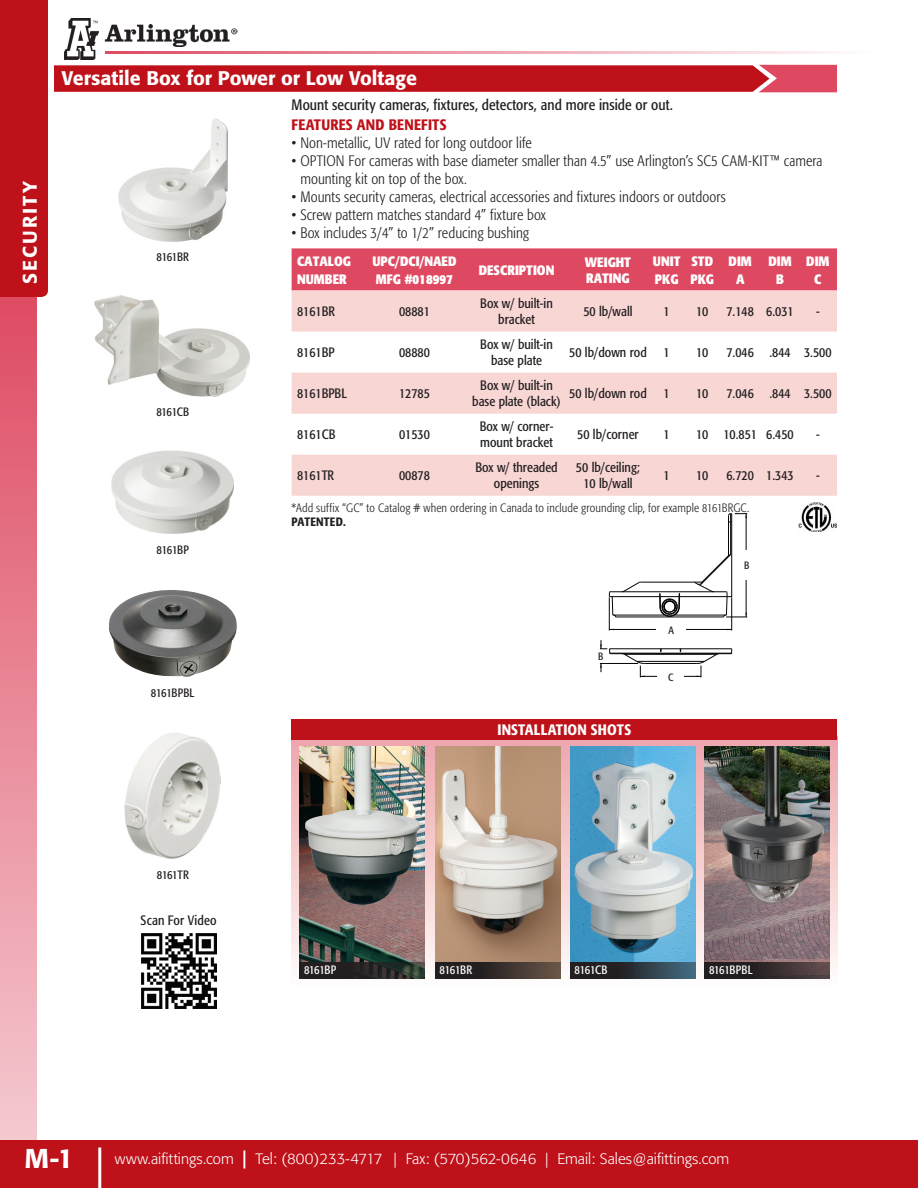
<style>
.page{position:relative;width:918px;height:1188px;background:#fff}
.page>*{position:absolute;margin:0;border:0;box-sizing:border-box;transform-origin:0 0}
.t1{font:500 27px "Formata";color:#fff}
.t2{font:500 19.5px "Formata";color:#fff}
.t3{font:500 19.5px "Formata";letter-spacing:.105em;color:#fff}
.t4{font:300 condensed 15px/18px "Formata";letter-spacing:.005em;color:#231f20}
.t5{font:300 15px "Formata";color:#fff}
.t6{font:condensed 15px "Formata";letter-spacing:.005em;color:#231f20}
.t7{font:500 condensed 15px "Formata";letter-spacing:.015em;color:#be1119}
.t8{font:500 condensed 15px "Formata";letter-spacing:.01em;color:#fff}
.t9{font:condensed 13.5px/16.2px "Formata";color:#231f20;text-align:center}
.t10{font:700 condensed 13.5px "Formata";color:#fff}
.t11{font:300 condensed 12px "Formata";letter-spacing:.015em;color:#231f20}
.t12{font:condensed 12px "Formata";letter-spacing:-.03em;color:#231f20}
.t13{font:condensed 12px "Formata";letter-spacing:-.03em;color:#fff}
.t14{font:500 condensed 12px "Formata";letter-spacing:.025em;color:#231f20}
.t15{font:condensed 10.5px "Formata";color:#231f20}
.s1{font-weight:500;font-size:18px}
</style>
<div class="page">
<hr style="left:105px;top:52px;width:813px;height:2px;background:#de4961">
<div style="left:0;top:294px;width:37px;height:894px;background:linear-gradient(to bottom,#de4b63,#f6d0d6)"></div>
<div style="left:0;top:1140px;width:918px;height:48px;background:#be1119"></div>
<hr style="left:98px;top:1148px;width:3px;height:40px;background:#fff">
<div style="left:0;top:0;width:48px;height:297px;background:#be1119"></div>
<img style="left:65px;top:18px;width:34px;height:41px">
<img style="left:104px;top:24px;width:133px;height:22px">
<img style="left:118px;top:119px;width:109px;height:122px">
<img style="left:95px;top:296px;width:154px;height:100px">
<img style="left:125px;top:733px;width:95px;height:126px">
<img style="left:141px;top:934px;width:75px;height:75px">
<img style="left:111px;top:450px;width:123px;height:83px">
<img style="left:109px;top:590px;width:128px;height:87px">
<svg style="left:54px;top:65px;width:783px;height:27px;background:#c21c25"></svg>
<img style="left:798px;top:502px;width:39px;height:30px">
<svg style="left:292px;top:740px;width:545px;height:239px;background:#d8b5ba"></svg>
<div style="left:292px;top:719px;width:545px;height:21px;background:#be1119"></div>
<img style="left:570px;top:747px;width:125px;height:215px">
<img style="left:299px;top:747px;width:125px;height:215px">
<img style="left:435px;top:747px;width:125px;height:215px">
<img style="left:705px;top:747px;width:125px;height:215px">
<svg style="left:299px;top:962px;width:125px;height:16px;background:#282826"></svg>
<svg style="left:435px;top:962px;width:125px;height:16px;background:#39302c"></svg>
<svg style="left:570px;top:962px;width:125px;height:16px;background:#2c373f"></svg>
<div style="left:705px;top:962px;width:125px;height:16px;background:linear-gradient(to right,#141415,#594648)"></div>
<div style="left:292px;top:248px;width:545px;height:43px;background:#de4961"></div>
<svg style="left:292px;top:291px;width:545px;height:205px;fill:#f8d6d4"></svg>
<hr style="left:610px;top:653px;width:121px;height:1px;background:#040503">
<hr style="left:610px;top:649px;width:122px;height:1px;background:#040503">
<svg style="left:622px;top:649px;width:97px;height:29px"></svg>
<hr style="left:600px;top:663px;width:38px;height:1px;background:#040503">
<svg style="left:599px;top:640px;width:12px;height:32px"></svg>
<hr style="left:640px;top:582px;width:54px;height:1px;background:#040503">
<hr style="left:610px;top:592px;width:116px;height:1px;background:#040503">
<hr style="left:616px;top:617px;width:108px;height:1px;background:#040503">
<hr style="left:613px;top:615px;width:52px;height:1px;background:#040503">
<hr style="left:675px;top:615px;width:51px;height:1px;background:#040503">
<svg style="left:609px;top:582px;width:32px;height:35px"></svg>
<svg style="left:659px;top:593px;width:21px;height:24px"></svg>
<hr style="left:609px;top:596px;width:51px;height:1px;background:#040503">
<hr style="left:680px;top:596px;width:47px;height:1px;background:#040503">
<svg style="left:694px;top:513px;width:54px;height:105px"></svg>
<hr style="left:609px;top:597px;width:1px;height:34px;background:#040503">
<hr style="left:731px;top:597px;width:1px;height:34px;background:#040503">
<hr style="left:609px;top:629px;width:53px;height:1px;background:#040503">
<hr style="left:679px;top:629px;width:53px;height:1px;background:#040503">
<div style="left:737px;top:550px;width:20px;height:30px;background:#fff"></div>
<div style="left:657px;top:621px;width:29px;height:18px;background:#fff"></div>
<div style="left:594px;top:650px;width:14px;height:12px;background:#fff"></div>
<div style="left:658px;top:667px;width:26px;height:20px;background:#fff"></div>
<h2 class="t3" style="left:18px;top:284px;width:104px;rotate:-90deg">SECURITY</h2>
<p class="t2" style="left:62px;top:67px;width:356px">Versatile Box for Power or Low Voltage</p>
<p class="t6" style="left:292px;top:95px;width:383px">Mount security cameras, fixtures, detectors, and more inside or out.</p>
<p class="t7" style="left:292px;top:115px;width:156px">FEATURES AND BENEFITS</p>
<p class="t4" style="left:292px;top:134px;width:242px">• Non-metallic, UV rated for long outdoor life</p>
<p class="t4" style="left:300px;top:152px;width:524px;text-indent:-9px">• OPTION For cameras with base diameter smaller than 4.5” use Arlington’s SC5 CAM-KIT™ camera mounting kit on top of the box.</p>
<p class="t4" style="left:292px;top:188px;width:436px">• Mounts security cameras, electrical accessories and fixtures indoors or outdoors</p>
<p class="t4" style="left:292px;top:206px;width:256px">• Screw pattern matches standard 4” fixture box</p>
<p class="t4" style="left:292px;top:224px;width:239px">• Box includes 3/4” to 1/2” reducing bushing</p>
<p class="t12" style="left:157px;top:250px;width:34px">8161BR</p>
<p class="t12" style="left:156px;top:404px;width:34px">8161CB</p>
<p class="t12" style="left:157px;top:543px;width:34px">8161BP</p>
<p class="t12" style="left:151px;top:686px;width:45px">8161BPBL</p>
<p class="t10" style="left:297px;top:253px;width:55px">CATALOG</p>
<p class="t10" style="left:297px;top:270px;width:51px">NUMBER</p>
<p class="t10" style="left:372px;top:253px;width:86px">UPC/DCI/NAED</p>
<p class="t10" style="left:376px;top:270px;width:79px">MFG #018997</p>
<p class="t10" style="left:479px;top:262px;width:77px">DESCRIPTION</p>
<p class="t10" style="left:585px;top:254px;width:48px">WEIGHT</p>
<p class="t10" style="left:586px;top:270px;width:45px">RATING</p>
<p class="t10" style="left:653px;top:253px;width:29px">UNIT</p>
<p class="t10" style="left:655px;top:270px;width:25px">PKG</p>
<p class="t10" style="left:692px;top:253px;width:23px">STD</p>
<p class="t10" style="left:691px;top:270px;width:25px">PKG</p>
<p class="t10" style="left:729px;top:253px;width:25px">DIM</p>
<p class="t10" style="left:736px;top:270px;width:10px">A</p>
<p class="t10" style="left:768px;top:253px;width:25px">DIM</p>
<p class="t10" style="left:776px;top:270px;width:9px">B</p>
<p class="t10" style="left:806px;top:253px;width:25px">DIM</p>
<p class="t10" style="left:814px;top:270px;width:9px">C</p>
<p class="t9" style="left:297px;top:303px;width:39px">8161BR</p>
<p class="t9" style="left:399px;top:303px;width:32px">08881</p>
<p class="t9" style="left:480px;top:295px;width:74px">Box w/ built-in bracket</p>
<p class="t9" style="left:583px;top:303px;width:51px">50 lb/wall</p>
<p class="t9" style="left:664px;top:303px;width:8px">1</p>
<p class="t9" style="left:696px;top:303px;width:14px">10</p>
<p class="t9" style="left:726px;top:303px;width:29px">7.148</p>
<p class="t9" style="left:766px;top:303px;width:29px">6.031</p>
<p class="t9" style="left:816px;top:303px;width:5px">-</p>
<p class="t9" style="left:297px;top:344px;width:39px">8161BP</p>
<p class="t9" style="left:399px;top:344px;width:32px">08880</p>
<p class="t9" style="left:480px;top:336px;width:74px">Box w/ built-in base plate</p>
<p class="t9" style="left:569px;top:344px;width:79px">50 lb/down rod</p>
<p class="t9" style="left:664px;top:344px;width:8px">1</p>
<p class="t9" style="left:696px;top:344px;width:14px">10</p>
<p class="t9" style="left:726px;top:344px;width:29px">7.046</p>
<p class="t9" style="left:769px;top:344px;width:23px">.844</p>
<p class="t9" style="left:804px;top:344px;width:29px">3.500</p>
<p class="t9" style="left:297px;top:385px;width:52px">8161BPBL</p>
<p class="t9" style="left:399px;top:385px;width:32px">12785</p>
<p class="t9" style="left:472px;top:377px;width:90px">Box w/ built-in base plate (black)</p>
<p class="t9" style="left:569px;top:385px;width:79px">50 lb/down rod</p>
<p class="t9" style="left:664px;top:385px;width:8px">1</p>
<p class="t9" style="left:696px;top:385px;width:14px">10</p>
<p class="t9" style="left:726px;top:385px;width:29px">7.046</p>
<p class="t9" style="left:769px;top:385px;width:23px">.844</p>
<p class="t9" style="left:804px;top:385px;width:29px">3.500</p>
<p class="t9" style="left:297px;top:426px;width:40px">8161CB</p>
<p class="t9" style="left:399px;top:426px;width:32px">01530</p>
<p class="t9" style="left:480px;top:418px;width:75px;text-align:left">Box w/ corner&shy;mount bracket</p>
<p class="t9" style="left:577px;top:426px;width:63px">50 lb/corner</p>
<p class="t9" style="left:664px;top:426px;width:8px">1</p>
<p class="t9" style="left:696px;top:426px;width:14px">10</p>
<p class="t9" style="left:723px;top:426px;width:35px">10.851</p>
<p class="t9" style="left:766px;top:426px;width:29px">6.450</p>
<p class="t9" style="left:816px;top:426px;width:5px">-</p>
<p class="t9" style="left:297px;top:468px;width:39px">8161TR</p>
<p class="t9" style="left:399px;top:468px;width:32px">00878</p>
<p class="t9" style="left:475px;top:459px;width:84px">Box w/ threaded openings</p>
<p class="t9" style="left:576px;top:459px;width:66px">50 lb/ceiling;<br>10 lb/wall</p>
<p class="t9" style="left:664px;top:468px;width:8px">1</p>
<p class="t9" style="left:696px;top:468px;width:14px">10</p>
<p class="t9" style="left:726px;top:468px;width:29px">6.720</p>
<p class="t9" style="left:766px;top:468px;width:29px">1.343</p>
<p class="t9" style="left:816px;top:468px;width:5px">-</p>
<p class="t11" style="left:292px;top:501px;width:459px">*Add suffix “GC” to Catalog # when ordering in Canada to include grounding clip, for example 8161BRGC.</p>
<p class="t14" style="left:292px;top:514px;width:56px">PATENTED.</p>
<p class="t15" style="left:598px;top:650px;width:7px">B</p>
<p class="t8" style="left:497px;top:721px;width:135px">INSTALLATION SHOTS</p>
<p class="t15" style="left:668px;top:624px;width:7px">A</p>
<p class="t15" style="left:668px;top:671px;width:7px">C</p>
<p class="t15" style="left:744px;top:559px;width:7px">B</p>
<p class="t12" style="left:157px;top:868px;width:33px">8161TR</p>
<p class="t9" style="left:141px;top:913px;width:77px">Scan For Video</p>
<p class="t13" style="left:304px;top:963px;width:34px">8161BP</p>
<p class="t13" style="left:440px;top:963px;width:34px">8161BR</p>
<p class="t13" style="left:575px;top:963px;width:34px">8161CB</p>
<p class="t13" style="left:709px;top:963px;width:45px">8161BPBL</p>
<h1 class="t1" style="left:25px;top:1142px;width:51px">M-1</h1>
<p class="t5" style="left:115px;top:1150px;width:616px">www.aifittings.com <span class="s1">|</span> Tel: (800)233-4717 | Fax: (570)562-0646 | Email: Sales@aifittings.com</p>
</div>
